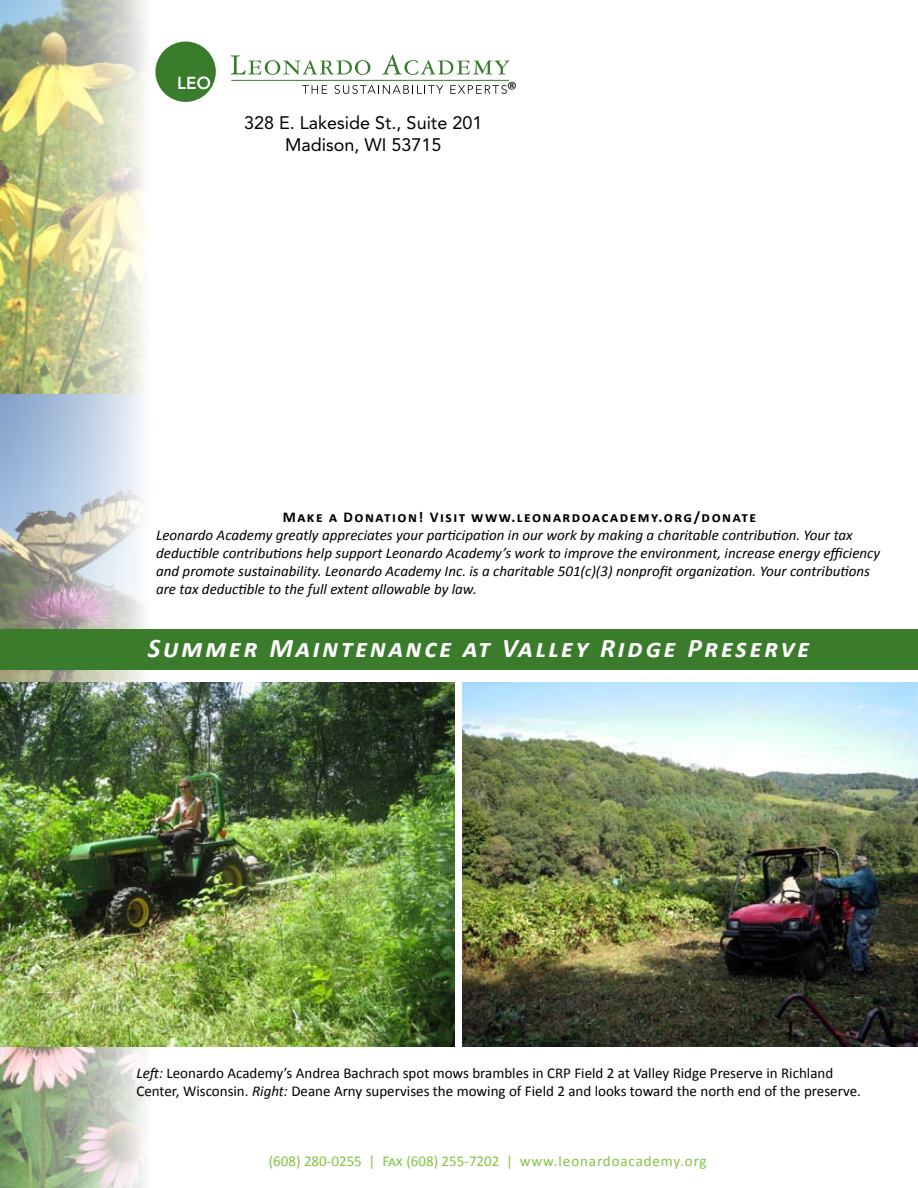
<style>
.page{position:relative;width:918px;height:1188px;background:#fff}
.page>*{position:absolute;margin:0;border:0;box-sizing:border-box;transform-origin:0 0}
.t1{font:italic 700 27px "Calibri";letter-spacing:.1em;color:#fff}
.t2{font:20.7px "Calibri";color:#000}
.t3{font:18px/21.6px "Avenir LT Std";color:#000;text-align:center}
.t4{font:italic 15px/18px "Calibri";color:#000}
.t5{font:15px/18px "Calibri";color:#000}
.t6{font:15px "Calibri";color:#81c341}
.t7{font:700 15px "Calibri";letter-spacing:.1em;color:#000}
.s1{font-style:italic}
</style>
<div class="page">
<img style="left:0;top:0;width:150px;height:1188px">
<div style="left:155px;top:42px;width:61px;height:60px;background:#387c2c;border-radius:50%"></div>
<svg style="left:231px;top:55px;width:139px;height:20px"></svg>
<svg style="left:382px;top:55px;width:128px;height:20px"></svg>
<svg style="left:178px;top:76px;width:32px;height:13px"></svg>
<svg style="left:302px;top:85px;width:25px;height:9px"></svg>
<svg style="left:334px;top:85px;width:109px;height:9px"></svg>
<svg style="left:450px;top:85px;width:57px;height:9px"></svg>
<hr style="left:231px;top:80px;width:278px;height:1px;background:#387c2c">
<div style="left:0;top:629px;width:918px;height:41px;background:#3b7c2c"></div>
<img style="left:462px;top:682px;width:456px;height:365px">
<img style="left:0;top:683px;width:454px;height:364px">
<p class="t3" style="left:244px;top:113px;width:240px">328 E. Lakeside St., Suite 201<br>Madison, WI 53715</p>
<h2 class="t2" style="left:507px;top:77px;width:12px">®</h2>
<p class="t7" style="left:283px;top:508px;width:475px">Make a Donation! Visit www.leonardoacademy.org/donate</p>
<p class="t4" style="left:156px;top:526px;width:726px">Leonardo Academy greatly appreciates your participation in our work by making a charitable contribution. Your tax deductible contributions help support Leonardo Academy’s work to improve the environment, increase energy efficiency and promote sustainability. Leonardo Academy Inc. is a charitable 501(c)(3) nonprofit organization. Your contributions are tax deductible to the full extent allowable by law.</p>
<h1 class="t1" style="left:148px;top:631px;width:663px">Summer Maintenance at Valley Ridge Preserve</h1>
<p class="t5" style="left:136px;top:1063px;width:726px"><span class="s1">Left:</span> Leonardo Academy’s Andrea Bachrach spot mows brambles in CRP Field 2 at Valley Ridge Preserve in Richland<br>Center, Wisconsin. <span class="s1">Right:</span> Deane Arny supervises the mowing of Field 2 and looks toward the north end of the preserve.</p>
<p class="t6" style="left:269px;top:1151px;width:439px">(608) 280-0255 | Fax (608) 255-7202 | www.leonardoacademy.org</p>
</div>
